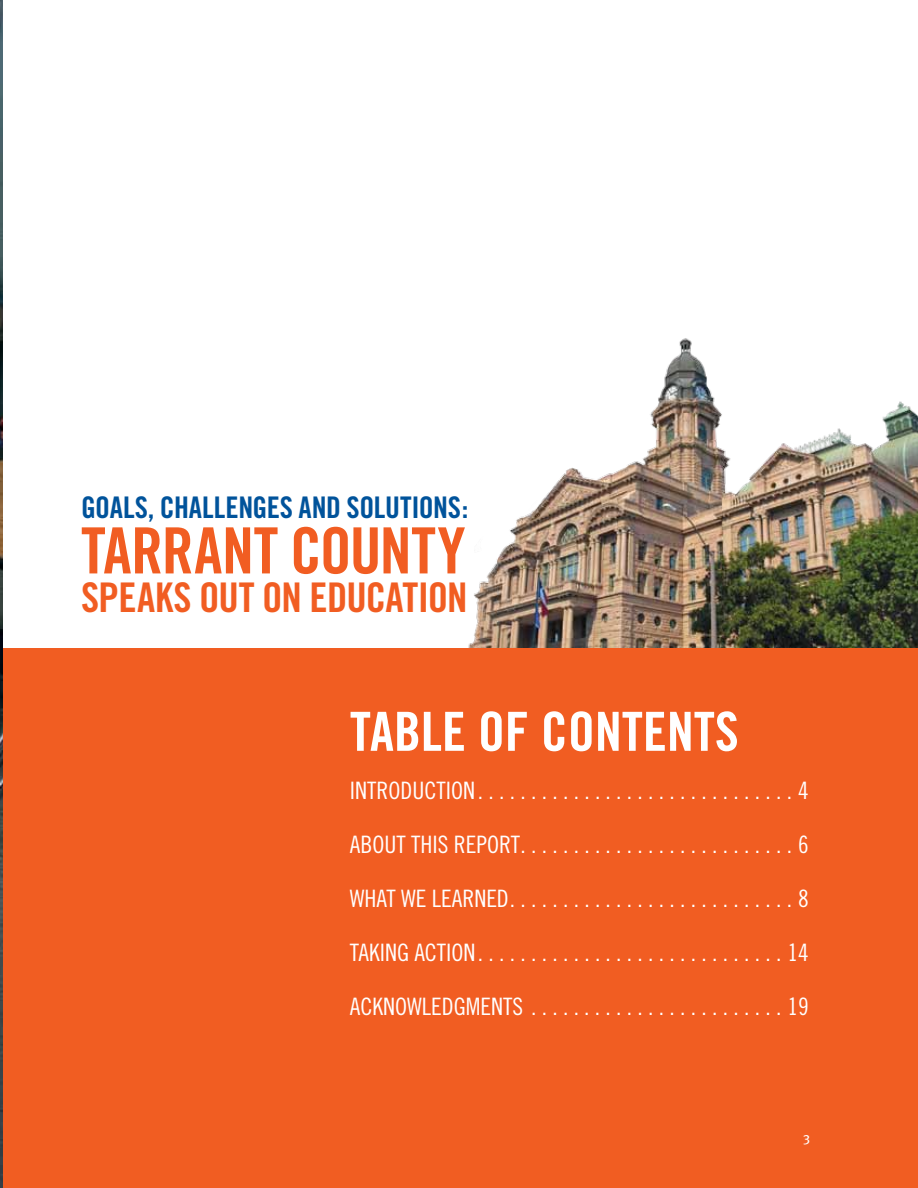
<style>
.page{position:relative;width:918px;height:1188px;background:#fff}
.page>*{position:absolute;margin:0;border:0;box-sizing:border-box;transform-origin:0 0}
.t1{font:63.75px "Trade Gothic Bold Cond Twenty";letter-spacing:-.005em;color:#f15d22}
.t2{font:54px "Trade Gothic Bold Cond Twenty";color:#fff}
.t3{font:40.95px "Trade Gothic Bold Cond Twenty";letter-spacing:-.025em;color:#f15d22}
.t4{font:29.85px "Trade Gothic Bold Cond Twenty";letter-spacing:-.01em;color:#00539b}
.t5{font:24px "Trade Gothic Cond Eighteen";color:#fff}
.t6{font:13.5px "Meta";color:#fff}
</style>
<div class="page">
<img style="left:468px;top:338px;width:450px;height:310px">
<div style="left:2px;top:648px;width:916px;height:540px;background:#f15d22"></div>
<img style="left:0;top:0;width:2px;height:1188px">
<p class="t4" style="left:81px;top:490px;width:389px">GOALS, CHALLENGES AND SOLUTIONS:</p>
<h1 class="t1" style="left:81px;top:512px;width:386px">TARRANT COUNTY</h1>
<h3 class="t3" style="left:81px;top:572px;width:388px">SPEAKS OUT ON EDUCATION</h3>
<h2 class="t2" style="left:350px;top:699px;width:390px">TABLE OF CONTENTS</h2>
<p class="t5" style="left:350px;top:776px;width:461px">INTRODUCTION . . . . . . . . . . . . . . . . . . . . . . . . . . . . . . 4</p>
<p class="t5" style="left:350px;top:830px;width:461px">ABOUT THIS REPORT . . . . . . . . . . . . . . . . . . . . . . . . . . 6</p>
<p class="t5" style="left:350px;top:884px;width:460px">WHAT WE LEARNED . . . . . . . . . . . . . . . . . . . . . . . . . . . 8</p>
<p class="t5" style="left:350px;top:938px;width:461px">TAKING ACTION . . . . . . . . . . . . . . . . . . . . . . . . . . . . . 14</p>
<p class="t5" style="left:350px;top:992px;width:461px">ACKNOWLEDGMENTS . . . . . . . . . . . . . . . . . . . . . . . . 19</p>
<p class="t6" style="left:803px;top:1130px;width:8px">3</p>
</div>
